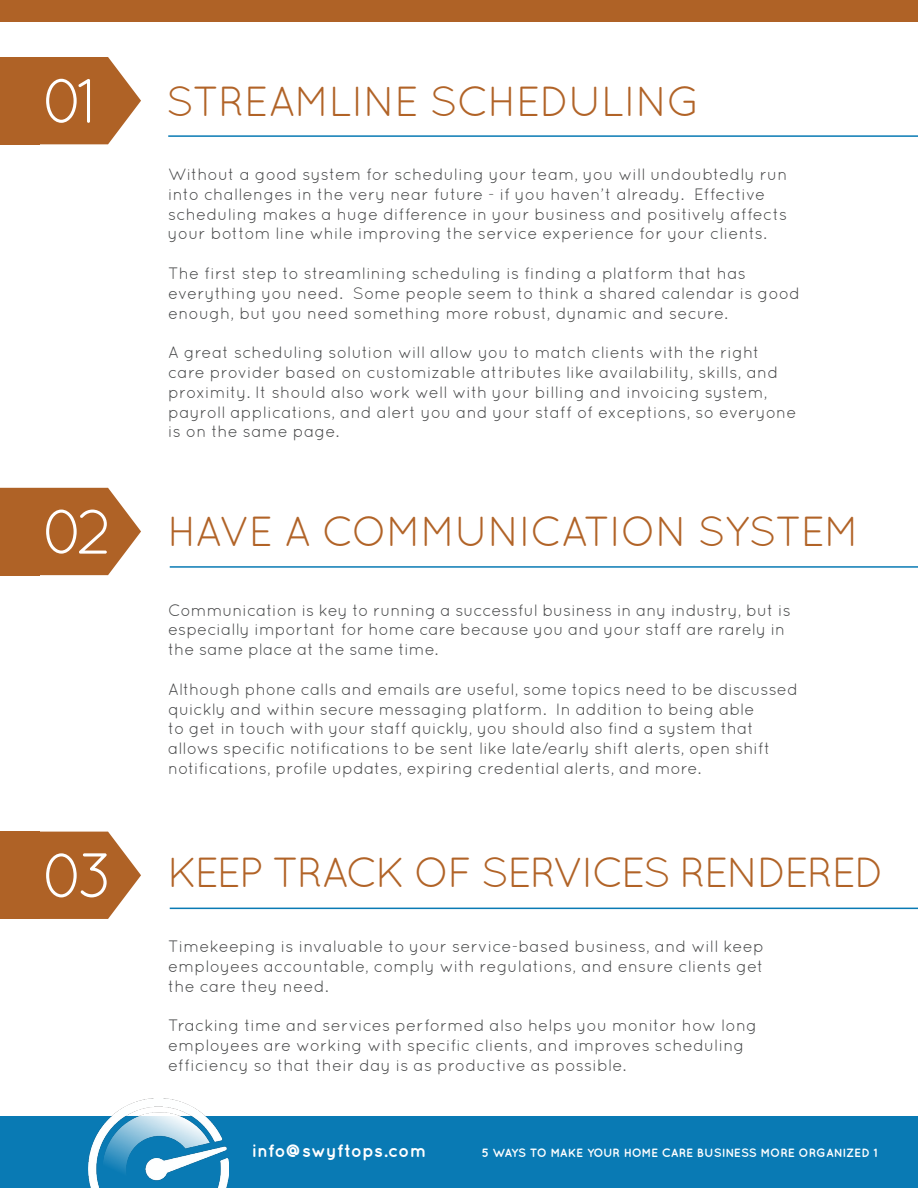
<style>
.page{position:relative;width:918px;height:1188px;background:#fff}
.page>*{position:absolute;margin:0;border:0;box-sizing:border-box;transform-origin:0 0}
.t1{font:63px "Quicksand";color:#fff}
.t2{font:42px "Quicksand";letter-spacing:-.04em;color:#b16327}
.t3{font:42px "Quicksand";letter-spacing:-.06em;color:#b16327}
.t4{font:700 18px "Quicksand";color:#fff}
.t5{font:16.5px/19.8px "Quicksand";color:#454647}
.t6{font:700 12px "Quicksand";color:#fff}
</style>
<div class="page">
<svg style="left:39px;top:488px;width:102px;height:87px"></svg>
<svg style="left:39px;top:57px;width:102px;height:87px"></svg>
<div style="left:0;top:488px;width:39px;height:87px;background:#af6226"></div>
<div style="left:0;top:57px;width:39px;height:87px;background:#af6226"></div>
<div style="left:0;top:0;width:918px;height:22px;background:#af6226"></div>
<hr style="left:168px;top:135px;width:750px;height:2px;background:#097ab4">
<hr style="left:170px;top:566px;width:748px;height:2px;background:#097ab4">
<hr style="left:170px;top:908px;width:748px;height:1px;background:#097ab4">
<svg style="left:39px;top:832px;width:102px;height:87px"></svg>
<div style="left:0;top:832px;width:39px;height:87px;background:#af6226"></div>
<div style="left:0;top:1117px;width:918px;height:71px;background:#097ab4"></div>
<img style="left:89px;top:1099px;width:139px;height:89px">
<p class="t1" style="left:42px;top:65px;width:57px">01</p>
<p class="t1" style="left:42px;top:495px;width:73px">02</p>
<p class="t1" style="left:42px;top:839px;width:74px">03</p>
<p class="t2" style="left:166px;top:77px;width:536px">STREAMLINE SCHEDULING</p>
<p class="t5" style="left:168px;top:164px;width:621px">Without a good system for scheduling your team, you will undoubtedly run into challenges in the very near future - if you haven’t already. Effective scheduling makes a huge difference in your business and positively affects your bottom line while improving the service experience for your clients.</p>
<p class="t5" style="left:168px;top:263px;width:633px">The first step to streamlining scheduling is finding a platform that has everything you need. Some people seem to think a shared calendar is good enough, but you need something more robust, dynamic and secure.</p>
<p class="t5" style="left:168px;top:342px;width:630px">A great scheduling solution will allow you to match clients with the right care provider based on customizable attributes like availability, skills, and proximity. It should also work well with your billing and invoicing system, payroll applications, and alert you and your staff of exceptions, so everyone is on the same page.</p>
<p class="t2" style="left:168px;top:507px;width:694px">HAVE A COMMUNICATION SYSTEM</p>
<p class="t5" style="left:168px;top:600px;width:624px">Communication is key to running a successful business in any industry, but is especially important for home care because you and your staff are rarely in the same place at the same time.</p>
<p class="t5" style="left:168px;top:679px;width:631px">Although phone calls and emails are useful, some topics need to be discussed quickly and within secure messaging platform. In addition to being able<br>to get in touch with your staff quickly, you should also find a system that allows specific notifications to be sent like late/early shift alerts, open shift notifications, profile updates, expiring credential alerts, and more.</p>
<p class="t3" style="left:168px;top:849px;width:718px">KEEP TRACK OF SERVICES RENDERED</p>
<p class="t5" style="left:168px;top:936px;width:597px;text-align:justify">Timekeeping is invaluable to your service-based business, and will keep employees accountable, comply with regulations, and ensure clients get the care they need.</p>
<p class="t5" style="left:168px;top:1016px;width:590px">Tracking time and services performed also helps you monitor how long employees are working with specific clients, and improves scheduling efficiency so that their day is as productive as possible.</p>
<p class="t4" style="left:252px;top:1140px;width:176px">info@swyftops.com</p>
<p class="t6" style="left:482px;top:1146px;width:397px">5 WAYS TO MAKE YOUR HOME CARE BUSINESS MORE ORGANIZED 1</p>
</div>
